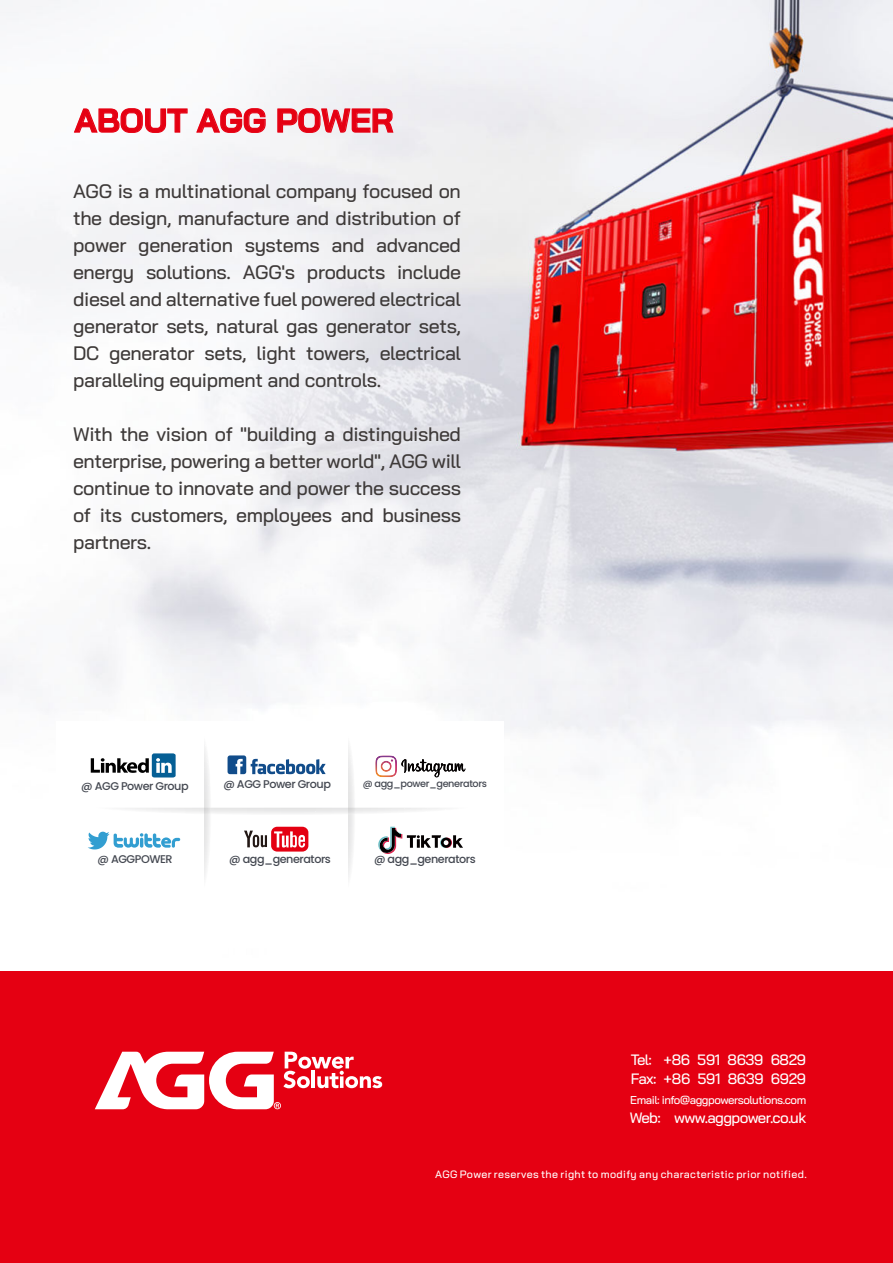
<style>
.page{position:relative;width:893px;height:1263px;background:#fff}
.page>*{position:absolute;margin:0;border:0;box-sizing:border-box;transform-origin:0 0}
.t1{font:700 33px "Bai Jamjuree";color:#e50012}
.t2{font:500 19.5px/27px "Bai Jamjuree";letter-spacing:-.02em;color:#3e3a39;text-align:justify}
.t3{font:500 15px/19.5px "Bai Jamjuree";letter-spacing:-.03em;color:#fff}
.t4{font:500 11.4px "Bai Jamjuree";letter-spacing:-.04em;color:#fff}
.t5{font:500 11.25px "Poppins";letter-spacing:-.04em;color:#444851}
.t6{font:500 10.65px "Bai Jamjuree";letter-spacing:.035em;color:#fff}
.t7{font:500 9.75px "Poppins";letter-spacing:-.04em;color:#444851}
</style>
<div class="page">
<img style="left:0;top:0;width:893px;height:795px">
<div style="left:56px;top:721px;width:448px;height:174px;background:#fff"></div>
<svg style="left:88px;top:745px;width:378px;height:132px"></svg>
<div style="left:0;top:971px;width:893px;height:292px;background:#e50012"></div>
<svg style="left:73px;top:108px;width:115px;height:26px"></svg>
<svg style="left:195px;top:108px;width:71px;height:26px"></svg>
<svg style="left:277px;top:108px;width:117px;height:26px"></svg>
<svg style="left:95px;top:1052px;width:287px;height:57px"></svg>
<h1 class="t1" style="left:75px;top:101px;width:320px">ABOUT AGG POWER</h1>
<p class="t2" style="left:73px;top:178px;width:389px">AGG is a multinational company focused on the design, manufacture and distribution of power generation systems and advanced energy solutions. AGG's products include diesel and alternative fuel powered electrical generator sets, natural gas generator sets, DC generator sets, light towers, electrical paralleling equipment and controls.</p>
<p class="t2" style="left:73px;top:421px;width:389px">With the vision of "building a distinguished enterprise, powering a better world", AGG will continue to innovate and power the success of its customers, employees and business partners.</p>
<p class="t5" style="left:81px;top:782px;width:109px">@ AGG Power Group</p>
<p class="t5" style="left:98px;top:855px;width:77px">@ AGGPOWER</p>
<p class="t5" style="left:223px;top:779px;width:109px">@ AGG Power Group</p>
<p class="t7" style="left:363px;top:780px;width:126px">@ agg_power_generators</p>
<p class="t5" style="left:229px;top:855px;width:103px">@ agg_generators</p>
<p class="t5" style="left:374px;top:855px;width:103px">@ agg_generators</p>
<p class="t3" style="left:631px;top:1050px;width:177px">Tel: +86 591 8639 6829<br>Fax: +86 591 8639 6929</p>
<p class="t4" style="left:630px;top:1094px;width:178px">Email: info@aggpowersolutions.com</p>
<p class="t3" style="left:630px;top:1109px;width:178px">Web: www.aggpower.co.uk</p>
<p class="t6" style="left:435px;top:1169px;width:373px">AGG Power reserves the right to modify any characteristic prior notified.</p>
</div>
